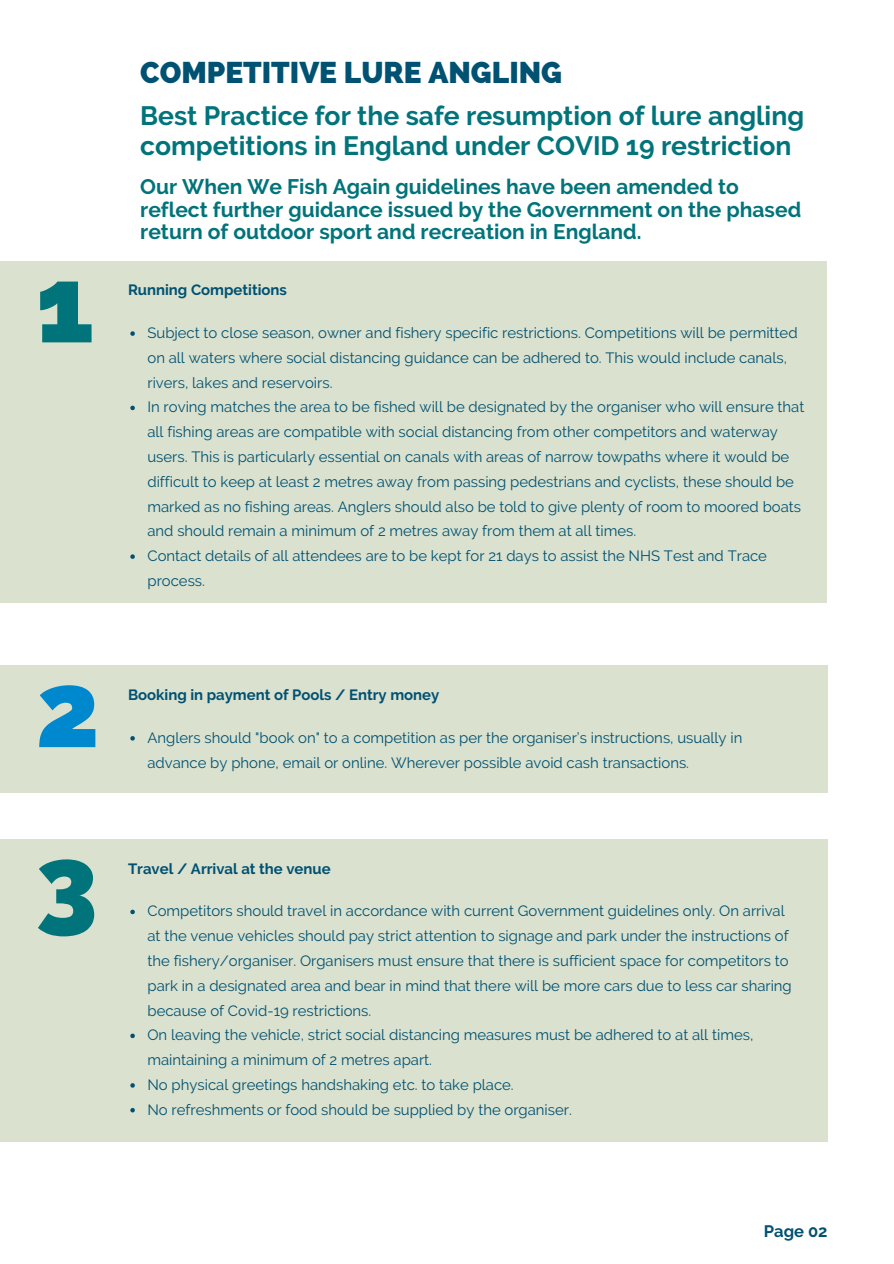
<style>
.page{position:relative;width:894px;height:1264px;background:#fff}
.page>*{position:absolute;margin:0;border:0;box-sizing:border-box;transform-origin:0 0}
.t1{font:800 106.5px "Raleway";color:#00747a}
.t2{font:800 106.5px "Raleway";color:#0088ce}
.t3{font:800 29.85px "Raleway";color:#005172}
.t4{font:700 26.55px/29.2px "Raleway";color:#00747a}
.t5{font:700 21px/22.5px "Raleway";color:#00747a}
.t6{font:700 16.5px "Raleway";color:#005172}
.t7{font:14.85px/24.8px "Raleway";color:#005172}
.t8{font:700 14.85px "Raleway";color:#005172}
</style>
<div class="page">
<div style="left:0;top:261px;width:826px;height:341px;background:#dae1ce"></div>
<svg style="left:130px;top:331px;width:5px;height:5px"></svg>
<svg style="left:130px;top:405px;width:5px;height:5px"></svg>
<svg style="left:130px;top:554px;width:5px;height:5px"></svg>
<div style="left:0;top:665px;width:827px;height:127px;background:#dae1ce"></div>
<svg style="left:130px;top:736px;width:5px;height:4px"></svg>
<div style="left:0;top:839px;width:827px;height:302px;background:#dae1ce"></div>
<svg style="left:130px;top:909px;width:5px;height:5px"></svg>
<svg style="left:130px;top:1033px;width:5px;height:5px"></svg>
<svg style="left:130px;top:1083px;width:5px;height:4px"></svg>
<svg style="left:130px;top:1108px;width:5px;height:4px"></svg>
<h1 class="t1" style="left:36px;top:242px;width:60px">1</h1>
<h2 class="t3" style="left:140px;top:55px;width:423px">COMPETITIVE LURE ANGLING</h2>
<h3 class="t4" style="left:140px;top:101px;width:665px">Best Practice for the safe resumption of lure angling competitions in England under COVID 19 restriction</h3>
<h3 class="t5" style="left:140px;top:175px;width:662px">Our When We Fish Again guidelines have been amended to reflect further guidance issued by the Government on the phased return of outdoor sport and recreation in England.</h3>
<p class="t8" style="left:128px;top:281px;width:160px">Running Competitions</p>
<p class="t7" style="left:147px;top:320px;width:658px">Subject to close season, owner and fishery specific restrictions. Competitions will be permitted on all waters where social distancing guidance can be adhered to. This would include canals, rivers, lakes and reservoirs.<br>In roving matches the area to be fished will be designated by the organiser who will ensure that all fishing areas are compatible with social distancing from other competitors and waterway users. This is particularly essential on canals with areas of narrow towpaths where it would be difficult to keep at least 2 metres away from passing pedestrians and cyclists, these should be marked as no fishing areas. Anglers should also be told to give plenty of room to moored boats and should remain a minimum of 2 metres away from them at all times.<br>Contact details of all attendees are to be kept for 21 days to assist the NHS Test and Trace process.</p>
<h1 class="t2" style="left:36px;top:647px;width:65px">2</h1>
<p class="t8" style="left:128px;top:686px;width:313px">Booking in payment of Pools / Entry money</p>
<p class="t7" style="left:147px;top:725px;width:596px">Anglers should "book on" to a competition as per the organiser’s instructions, usually in advance by phone, email or online. Wherever possible avoid cash transactions.</p>
<h1 class="t1" style="left:36px;top:820px;width:63px">3</h1>
<p class="t8" style="left:128px;top:859px;width:204px">Travel / Arrival at the venue</p>
<p class="t7" style="left:147px;top:898px;width:645px">Competitors should travel in accordance with current Government guidelines only. On arrival at the venue vehicles should pay strict attention to signage and park under the instructions of the fishery/organiser. Organisers must ensure that there is sufficient space for competitors to park in a designated area and bear in mind that there will be more cars due to less car sharing because of Covid-19 restrictions.<br>On leaving the vehicle, strict social distancing measures must be adhered to at all times, maintaining a minimum of 2 metres apart.<br>No physical greetings handshaking etc. to take place.<br>No refreshments or food should be supplied by the organiser.</p>
<p class="t6" style="left:763px;top:1221px;width:65px">Page 02</p>
</div>
